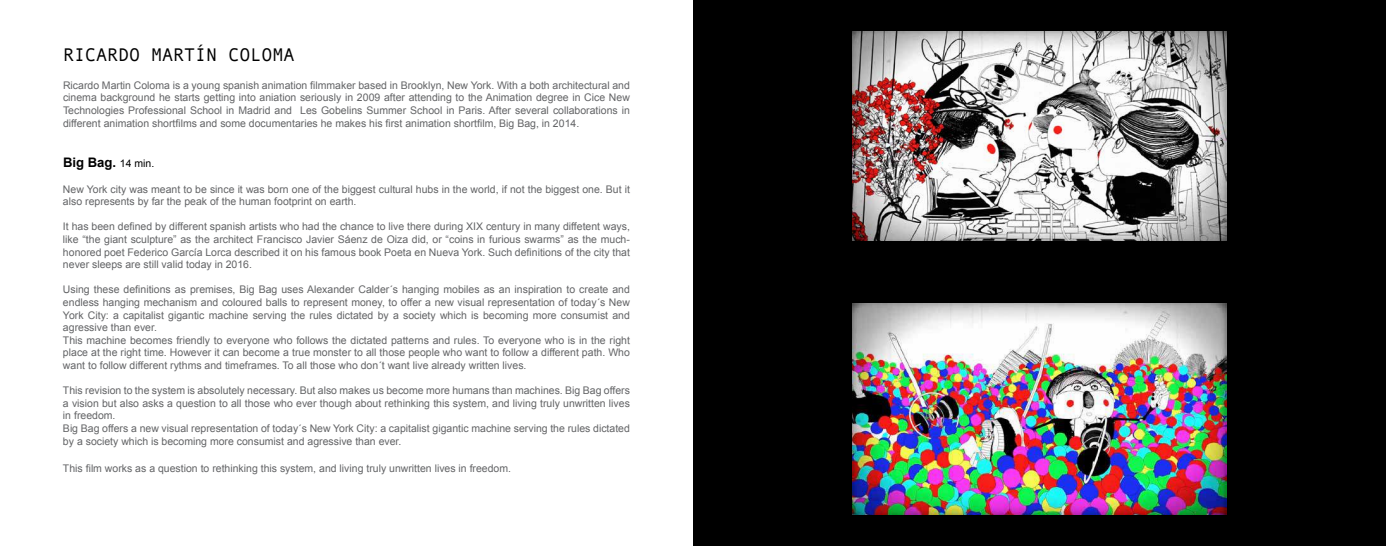
<style>
.page{position:relative;width:1386px;height:546px;background:#fff}
.page>*{position:absolute;margin:0;border:0;box-sizing:border-box;transform-origin:0 0}
.t1{font:18.38px "Andale Mono";color:#000}
.t2{font:700 13.12px "Arial";color:#000}
.t3{font:10.5px/12.6px "Arial";color:#636466}
.s1{font-weight:400;font-size:10.5px}
</style>
<div class="page">
<div style="left:693px;top:0;width:693px;height:546px;background:#000"></div>
<img style="left:853px;top:32px;width:373px;height:208px">
<img style="left:853px;top:304px;width:373px;height:210px">
<h1 class="t1" style="left:63px;top:43px;width:233px">RICARDO MARTÍN COLOMA</h1>
<p class="t3" style="left:63px;top:79px;width:568px;text-align:justify">Ricardo Martin Coloma is a young spanish animation filmmaker based in Brooklyn, New York. With a both architectural and cinema background he starts getting into aniation seriously in 2009 after attending to the Animation degree in Cice New Technologies Professional School in Madrid and Les Gobelins Summer School in Paris. After several collaborations in different animation shortfilms and some documentaries he makes his first animation shortfilm, Big Bag, in 2014.</p>
<p class="t2" style="left:63px;top:154px;width:93px">Big Bag. <span class="s1">14 min.</span></p>
<p class="t3" style="left:63px;top:183px;width:568px">New York city was meant to be since it was born one of the biggest cultural hubs in the world, if not the biggest one. But it also represents by far the peak of the human footprint on earth.</p>
<p class="t3" style="left:63px;top:221px;width:568px;text-align:justify">It has been defined by different spanish artists who had the chance to live there during XIX century in many diffetent ways, like “the giant sculpture” as the architect Francisco Javier Sáenz de Oiza did, or “coins in furious swarms” as the much&shy;honored poet Federico García Lorca described it on his famous book Poeta en Nueva York. Such definitions of the city that never sleeps are still valid today in 2016.</p>
<p class="t3" style="left:63px;top:284px;width:568px">Using these definitions as premises, Big Bag uses Alexander Calder´s hanging mobiles as an inspiration to create and endless hanging mechanism and coloured balls to represent money, to offer a new visual representation of today´s New York City: a capitalist gigantic machine serving the rules dictated by a society which is becoming more consumist and agressive than ever.<br>This machine becomes friendly to everyone who follows the dictated patterns and rules. To everyone who is in the right place at the right time. However it can become a true monster to all those people who want to follow a different path. Who want to follow different rythms and timeframes. To all those who don´t want live already written lives.</p>
<p class="t3" style="left:63px;top:384px;width:568px">This revision to the system is absolutely necessary. But also makes us become more humans than machines. Big Bag offers a vision but also asks a question to all those who ever though about rethinking this system, and living truly unwritten lives in freedom.<br>Big Bag offers a new visual representation of today´s New York City: a capitalist gigantic machine serving the rules dictated by a society which is becoming more consumist and agressive than ever.</p>
<p class="t3" style="left:63px;top:462px;width:450px">This film works as a question to rethinking this system, and living truly unwritten lives in freedom.</p>
</div>
